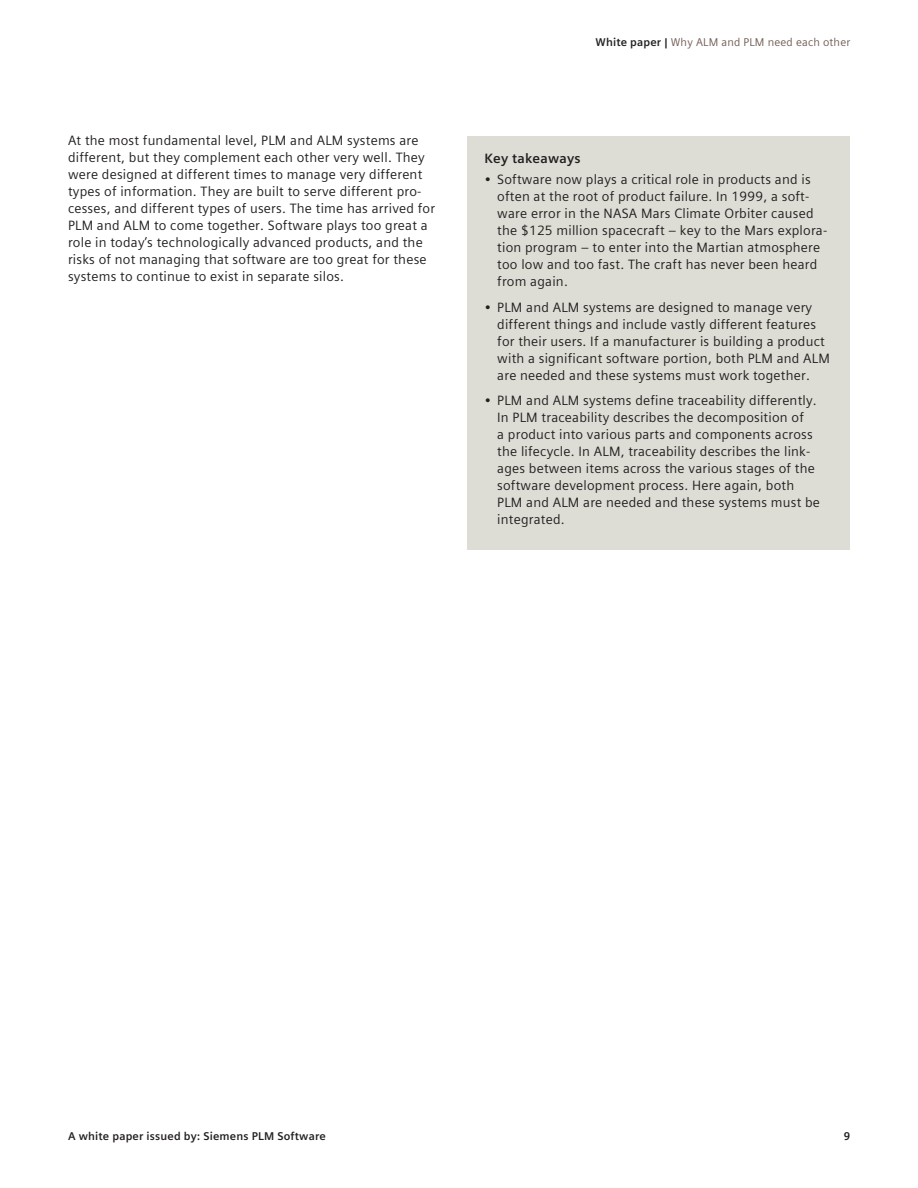
<style>
.page{position:relative;width:918px;height:1188px;background:#fff}
.page>*{position:absolute;margin:0;border:0;box-sizing:border-box;transform-origin:0 0}
.t1{font:13.5px/17px "Siemens Sans Global";letter-spacing:.015em;color:#231f20}
.t2{font:700 13.5px "Siemens Sans Global";letter-spacing:.015em;color:#231f20}
.t3{font:700 11.25px "Siemens Sans Global";letter-spacing:.015em;color:#231f20}
.t4{font:11.25px "Siemens Sans Global";letter-spacing:.015em;color:#725e54}
.s1{font-weight:700;color:#231f20}
</style>
<div class="page">
<div style="left:468px;top:136px;width:382px;height:414px;background:#deddd5"></div>
<p class="t1" style="left:68px;top:132px;width:369px">At the most fundamental level, PLM and ALM systems are different, but they complement each other very well. They were designed at different times to manage very different types of information. They are built to serve different pro&shy;cesses, and different types of users. The time has arrived for PLM and ALM to come together. Software plays too great a role in today’s technologically advanced products, and the risks of not managing that software are too great for these systems to continue to exist in separate silos.</p>
<p class="t4" style="left:595px;top:34px;width:256px"><span class="s1">White paper |</span> Why ALM and PLM need each other</p>
<p class="t2" style="left:485px;top:148px;width:98px">Key takeaways</p>
<p class="t1" style="left:497px;top:171px;width:332px;text-indent:-13px">• Software now plays a critical role in products and is often at the root of product failure. In 1999, a soft&shy;ware error in the NASA Mars Climate Orbiter caused the $125 million spacecraft – key to the Mars explora&shy;tion program – to enter into the Martian atmosphere too low and too fast. The craft has never been heard from again.</p>
<p class="t1" style="left:497px;top:299px;width:334px;text-indent:-13px">• PLM and ALM systems are designed to manage very different things and include vastly different features for their users. If a manufacturer is building a product with a significant software portion, both PLM and ALM are needed and these systems must work together.</p>
<p class="t1" style="left:497px;top:392px;width:324px;text-indent:-13px">• PLM and ALM systems define traceability differently.<br>In PLM traceability describes the decomposition of<br>a product into various parts and components across the lifecycle. In ALM, traceability describes the link&shy;ages between items across the various stages of the software development process. Here again, both PLM and ALM are needed and these systems must be integrated.</p>
<p class="t3" style="left:68px;top:1127px;width:259px">A white paper issued by: Siemens PLM Software</p>
<p class="t3" style="left:844px;top:1127px;width:8px">9</p>
</div>
